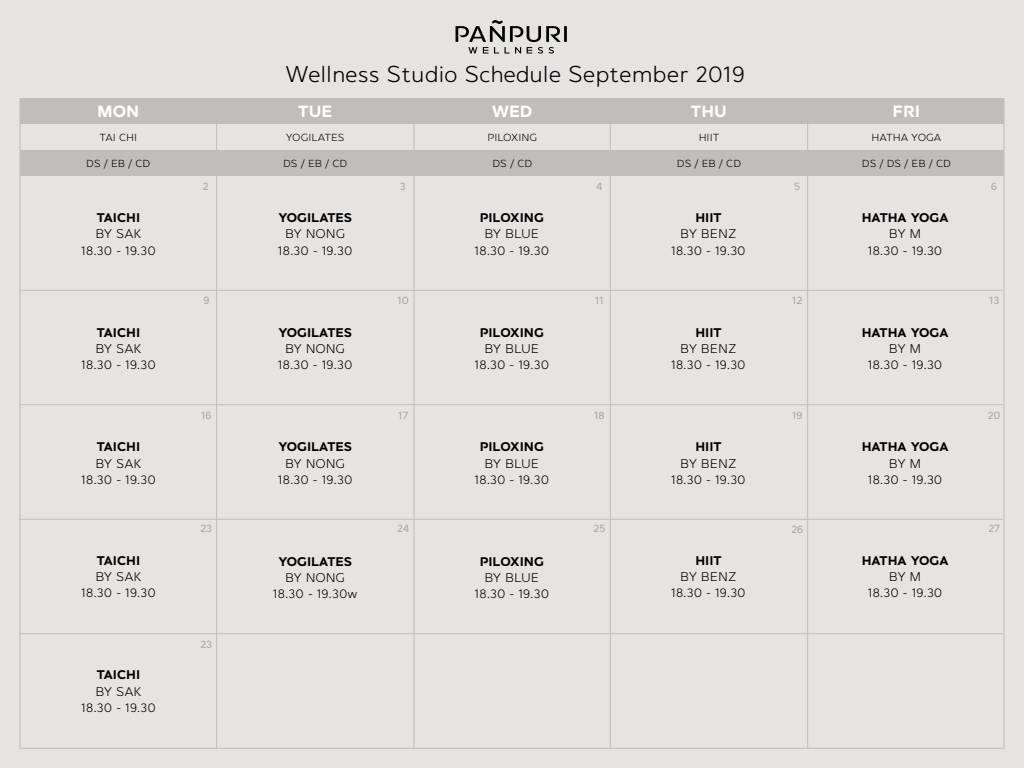
<style>
.page{position:relative;width:1024px;height:768px;background:#e6e4e3}
.page>*{position:absolute;margin:0;border:0;box-sizing:border-box;transform-origin:0 0}
.t1{font:300 24.5px "Panpuri Sans";color:#000}
.t2{font:700 17.5px "Panpuri Sans";color:#fff}
.t3{font:300 13.5px/16.2px "Panpuri Sans";letter-spacing:-.005em;color:#000;text-align:center}
.t4{font:700 13.5px "Panpuri Sans";color:#000}
.t5{font:11.5px "Panpuri Sans";color:#a7a9ac}
.t6{font:300 11px "Panpuri Sans";color:#000}
</style>
<div class="page">
<div style="left:20px;top:150px;width:984px;height:26px;background:#c0bdba"></div>
<div style="left:20px;top:98px;width:984px;height:26px;background:#c0bdba"></div>
<hr style="left:19px;top:290px;width:984px;height:1px;background:#c0bdba">
<hr style="left:19px;top:404px;width:984px;height:1px;background:#c0bdba">
<hr style="left:19px;top:519px;width:984px;height:1px;background:#c0bdba">
<hr style="left:19px;top:633px;width:984px;height:1px;background:#c0bdba">
<hr style="left:216px;top:98px;width:1px;height:650px;background:#c0bdba">
<hr style="left:413px;top:98px;width:1px;height:650px;background:#c0bdba">
<hr style="left:610px;top:98px;width:1px;height:650px;background:#c0bdba">
<hr style="left:807px;top:98px;width:1px;height:650px;background:#c0bdba">
<hr style="left:20px;top:98px;width:1px;height:651px;background:#c0bdba">
<hr style="left:1004px;top:98px;width:1px;height:651px;background:#c0bdba">
<hr style="left:20px;top:748px;width:984px;height:1px;background:#c0bdba">
<svg style="left:456px;top:20px;width:111px;height:34px"></svg>
<h1 class="t1" style="left:286px;top:61px;width:461px">Wellness Studio Schedule September 2019</h1>
<p class="t2" style="left:97px;top:101px;width:44px">MON</p>
<p class="t2" style="left:298px;top:101px;width:35px">TUE</p>
<p class="t2" style="left:492px;top:101px;width:42px">WED</p>
<p class="t2" style="left:691px;top:101px;width:37px">THU</p>
<p class="t2" style="left:893px;top:101px;width:29px">FRI</p>
<p class="t6" style="left:99px;top:131px;width:39px">TAI CHI</p>
<p class="t6" style="left:86px;top:157px;width:66px">DS / EB / CD</p>
<p class="t4" style="left:97px;top:210px;width:45px">TAICHI</p>
<p class="t3" style="left:81px;top:226px;width:76px">BY SAK<br>18.30 - 19.30</p>
<p class="t4" style="left:97px;top:325px;width:45px">TAICHI</p>
<p class="t3" style="left:81px;top:341px;width:76px">BY SAK<br>18.30 - 19.30</p>
<p class="t4" style="left:97px;top:439px;width:45px">TAICHI</p>
<p class="t3" style="left:81px;top:455px;width:76px">BY SAK<br>18.30 - 19.30</p>
<p class="t4" style="left:97px;top:553px;width:45px">TAICHI</p>
<p class="t3" style="left:81px;top:568px;width:76px">BY SAK<br>18.30 - 19.30</p>
<p class="t4" style="left:97px;top:667px;width:45px">TAICHI</p>
<p class="t3" style="left:81px;top:683px;width:76px">BY SAK<br>18.30 - 19.30</p>
<p class="t5" style="left:203px;top:179px;width:7px">2</p>
<p class="t5" style="left:203px;top:294px;width:7px">9</p>
<p class="t5" style="left:201px;top:408px;width:12px">16</p>
<p class="t5" style="left:200px;top:522px;width:13px">23</p>
<p class="t5" style="left:200px;top:637px;width:13px">23</p>
<p class="t6" style="left:286px;top:131px;width:60px">YOGILATES</p>
<p class="t6" style="left:283px;top:157px;width:66px">DS / EB / CD</p>
<p class="t4" style="left:278px;top:210px;width:75px">YOGILATES</p>
<p class="t3" style="left:278px;top:226px;width:76px">BY NONG<br>18.30 - 19.30</p>
<p class="t4" style="left:278px;top:325px;width:75px">YOGILATES</p>
<p class="t3" style="left:278px;top:341px;width:76px">BY NONG<br>18.30 - 19.30</p>
<p class="t4" style="left:278px;top:439px;width:75px">YOGILATES</p>
<p class="t3" style="left:278px;top:455px;width:76px">BY NONG<br>18.30 - 19.30</p>
<p class="t4" style="left:278px;top:554px;width:75px">YOGILATES</p>
<p class="t3" style="left:273px;top:570px;width:86px">BY NONG<br>18.30 - 19.30w</p>
<p class="t5" style="left:400px;top:179px;width:7px">3</p>
<p class="t5" style="left:398px;top:294px;width:13px">10</p>
<p class="t5" style="left:398px;top:408px;width:11px">17</p>
<p class="t5" style="left:397px;top:522px;width:13px">24</p>
<p class="t6" style="left:487px;top:131px;width:51px">PILOXING</p>
<p class="t6" style="left:493px;top:157px;width:41px">DS / CD</p>
<p class="t4" style="left:480px;top:210px;width:65px">PILOXING</p>
<p class="t3" style="left:475px;top:226px;width:76px">BY BLUE<br>18.30 - 19.30</p>
<p class="t4" style="left:480px;top:325px;width:65px">PILOXING</p>
<p class="t3" style="left:475px;top:341px;width:76px">BY BLUE<br>18.30 - 19.30</p>
<p class="t4" style="left:480px;top:439px;width:65px">PILOXING</p>
<p class="t3" style="left:475px;top:455px;width:76px">BY BLUE<br>18.30 - 19.30</p>
<p class="t4" style="left:480px;top:554px;width:65px">PILOXING</p>
<p class="t3" style="left:475px;top:570px;width:76px">BY BLUE<br>18.30 - 19.30</p>
<p class="t5" style="left:596px;top:179px;width:8px">4</p>
<p class="t5" style="left:595px;top:294px;width:10px">11</p>
<p class="t5" style="left:594px;top:408px;width:12px">18</p>
<p class="t5" style="left:594px;top:522px;width:13px">25</p>
<p class="t6" style="left:699px;top:131px;width:22px">HIIT</p>
<p class="t6" style="left:677px;top:157px;width:66px">DS / EB / CD</p>
<p class="t4" style="left:695px;top:210px;width:28px">HIIT</p>
<p class="t3" style="left:671px;top:226px;width:76px">BY BENZ<br>18.30 - 19.30</p>
<p class="t4" style="left:695px;top:325px;width:28px">HIIT</p>
<p class="t3" style="left:671px;top:341px;width:76px">BY BENZ<br>18.30 - 19.30</p>
<p class="t4" style="left:695px;top:439px;width:28px">HIIT</p>
<p class="t3" style="left:671px;top:455px;width:76px">BY BENZ<br>18.30 - 19.30</p>
<p class="t4" style="left:695px;top:553px;width:28px">HIIT</p>
<p class="t3" style="left:671px;top:568px;width:76px">BY BENZ<br>18.30 - 19.30</p>
<p class="t5" style="left:794px;top:179px;width:8px">5</p>
<p class="t5" style="left:792px;top:294px;width:12px">12</p>
<p class="t5" style="left:792px;top:408px;width:12px">19</p>
<p class="t5" style="left:791px;top:523px;width:13px">26</p>
<p class="t6" style="left:871px;top:131px;width:72px">HATHA YOGA</p>
<p class="t6" style="left:862px;top:157px;width:91px">DS / DS / EB / CD</p>
<p class="t4" style="left:862px;top:210px;width:88px">HATHA YOGA</p>
<p class="t3" style="left:868px;top:226px;width:76px">BY M<br>18.30 - 19.30</p>
<p class="t4" style="left:862px;top:325px;width:88px">HATHA YOGA</p>
<p class="t3" style="left:868px;top:341px;width:76px">BY M<br>18.30 - 19.30</p>
<p class="t4" style="left:862px;top:439px;width:88px">HATHA YOGA</p>
<p class="t3" style="left:868px;top:455px;width:76px">BY M<br>18.30 - 19.30</p>
<p class="t4" style="left:862px;top:553px;width:88px">HATHA YOGA</p>
<p class="t3" style="left:868px;top:568px;width:76px">BY M<br>18.30 - 19.30</p>
<p class="t5" style="left:991px;top:179px;width:7px">6</p>
<p class="t5" style="left:989px;top:294px;width:12px">13</p>
<p class="t5" style="left:988px;top:408px;width:14px">20</p>
<p class="t5" style="left:988px;top:522px;width:13px">27</p>
</div>
